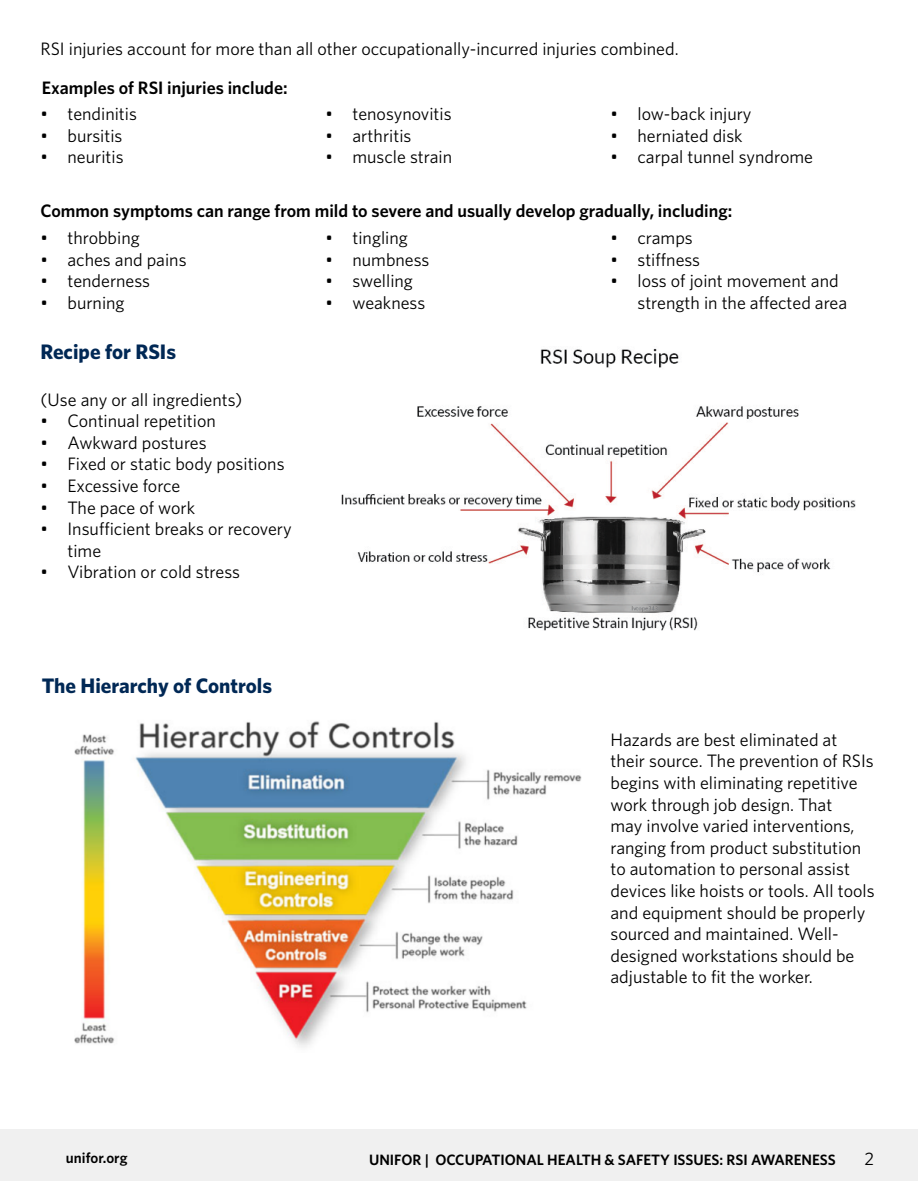
<style>
.page{position:relative;width:918px;height:1188px;background:#fff}
.page>*{position:absolute;margin:0;border:0;box-sizing:border-box;transform-origin:0 0}
.Header_2{font:700 21px "Whitney";color:#002855}
.Header_2-2{font:18px/21.6px "Whitney";color:#000}
.t1{font:600 18px "Whitney";color:#000}
.t2{font:600 15px "Whitney";color:#000}
</style>
<div class="page">
<div style="left:0;top:1130px;width:918px;height:51px;background:#f0f0f0"></div>
<img style="left:341px;top:348px;width:515px;height:283px">
<img style="left:74px;top:721px;width:508px;height:326px">
<p class="Header_2-2" style="left:40px;top:37px;width:640px">RSI injuries account for more than all other occupationally-incurred injuries combined.</p>
<p class="t1" style="left:42px;top:76px;width:247px">Examples of RSI injuries include:</p>
<p class="Header_2-2" style="left:40px;top:103px;width:98px">• tendinitis</p>
<p class="Header_2-2" style="left:40px;top:124px;width:84px">• bursitis</p>
<p class="Header_2-2" style="left:40px;top:146px;width:85px">• neuritis</p>
<p class="Header_2-2" style="left:610px;top:103px;width:143px">• low-back injury</p>
<p class="Header_2-2" style="left:610px;top:124px;width:134px">• herniated disk</p>
<p class="Header_2-2" style="left:610px;top:146px;width:204px">• carpal tunnel syndrome</p>
<p class="t1" style="left:40px;top:199px;width:693px">Common symptoms can range from mild to severe and usually develop gradually, including:</p>
<p class="Header_2-2" style="left:40px;top:227px;width:101px">• throbbing</p>
<p class="Header_2-2" style="left:40px;top:248px;width:148px">• aches and pains</p>
<p class="Header_2-2" style="left:40px;top:270px;width:111px">• tenderness</p>
<p class="Header_2-2" style="left:40px;top:291px;width:86px">• burning</p>
<p class="Header_2-2" style="left:326px;top:103px;width:128px">• tenosynovitis</p>
<p class="Header_2-2" style="left:326px;top:124px;width:87px">• arthritis</p>
<p class="Header_2-2" style="left:326px;top:146px;width:128px">• muscle strain</p>
<p class="Header_2-2" style="left:326px;top:227px;width:84px">• tingling</p>
<p class="Header_2-2" style="left:326px;top:248px;width:106px">• numbness</p>
<p class="Header_2-2" style="left:326px;top:270px;width:89px">• swelling</p>
<p class="Header_2-2" style="left:326px;top:291px;width:101px">• weakness</p>
<p class="Header_2-2" style="left:610px;top:227px;width:84px">• cramps</p>
<p class="Header_2-2" style="left:610px;top:248px;width:91px">• stiffness</p>
<p class="Header_2-2" style="left:638px;top:270px;width:211px;text-indent:-27px">• loss of joint movement and strength in the affected area</p>
<h2 class="Header_2" style="left:40px;top:339px;width:137px">Recipe for RSIs</h2>
<h2 class="Header_2-2" style="left:40px;top:388px;width:203px">(Use any or all ingredients)</h2>
<p class="Header_2-2" style="left:40px;top:410px;width:177px">• Continual repetition</p>
<p class="Header_2-2" style="left:40px;top:431px;width:168px">• Awkward postures</p>
<p class="Header_2-2" style="left:40px;top:453px;width:246px">• Fixed or static body positions</p>
<p class="Header_2-2" style="left:40px;top:474px;width:141px">• Excessive force</p>
<p class="Header_2-2" style="left:40px;top:496px;width:156px">• The pace of work</p>
<p class="Header_2-2" style="left:68px;top:518px;width:226px;text-indent:-27px">• Insufficient breaks or recovery time</p>
<p class="Header_2-2" style="left:40px;top:561px;width:201px">• Vibration or cold stress</p>
<h2 class="Header_2" style="left:42px;top:673px;width:232px">The Hierarchy of Controls</h2>
<p class="Header_2-2" style="left:610px;top:728px;width:266px">Hazards are best eliminated at their source. The prevention of RSIs begins with eliminating repetitive work through job design. That<br>may involve varied interventions, ranging from product substitution to automation to personal assist devices like hoists or tools. All tools and equipment should be properly sourced and maintained. Well&shy;designed workstations should be adjustable to fit the worker.</p>
<p class="t2" style="left:66px;top:1148px;width:63px">unifor.org</p>
<p class="t2" style="left:369px;top:1150px;width:468px">UNIFOR | OCCUPATIONAL HEALTH &amp; SAFETY ISSUES: RSI AWARENESS</p>
<p class="Header_2-2" style="left:865px;top:1147px;width:11px">2</p>
</div>
